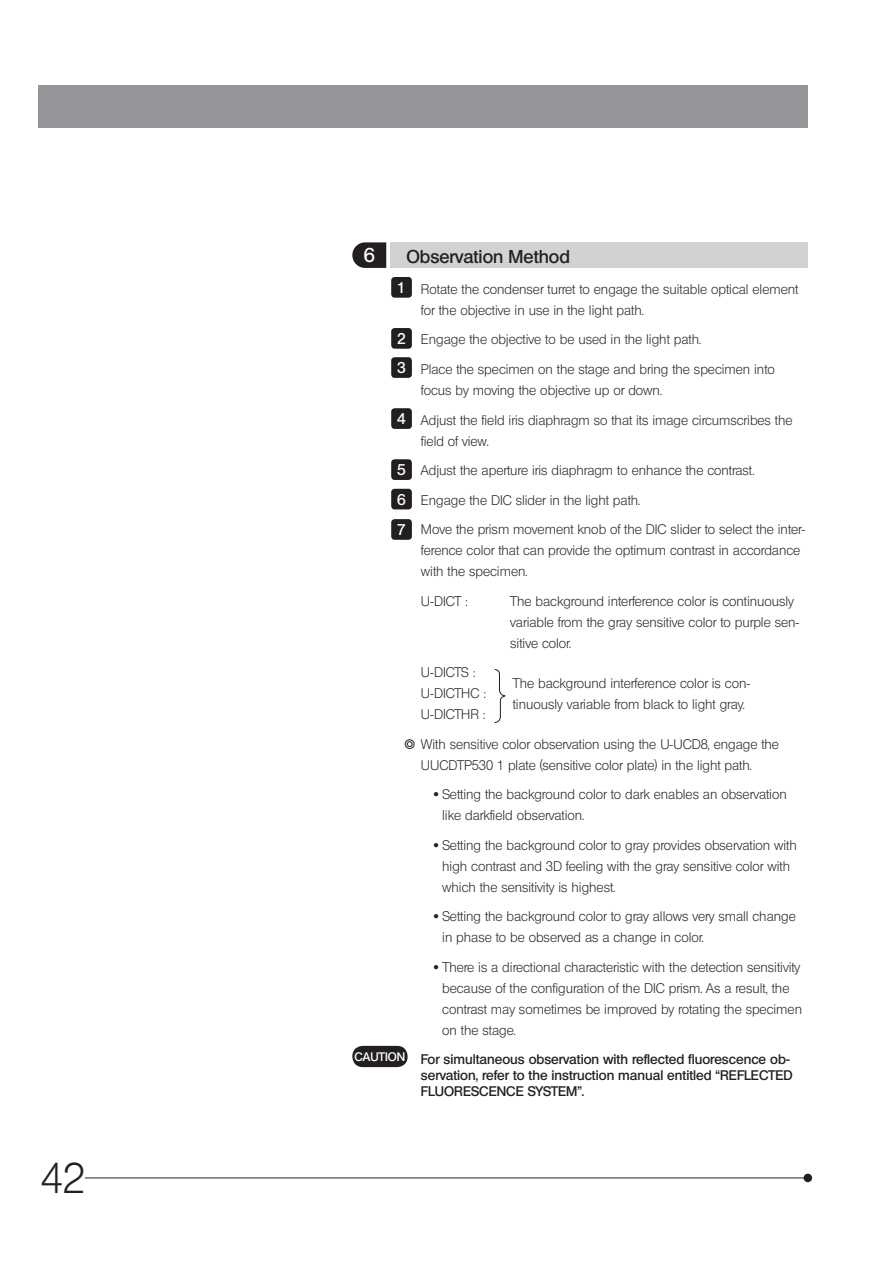
<style>
.page{position:relative;width:893px;height:1263px;background:#fff}
.page>*{position:absolute;margin:0;border:0;box-sizing:border-box;transform-origin:0 0}
.t1{font:42px "Olympus Leicht Normal";color:#231f20}
.t2{font:19.5px "Olympus Leicht Halbfett";color:#fff}
.t3{font:18px "Olympus Leicht Halbfett";color:#231f20}
.t4{font:15.15px/30px "Olympus Leicht Halbfett";color:#fff}
.t5{font:13.5px/21px "Olympus Leicht Normal";color:#231f20}
.t6{font:13.5px/16.2px "Olympus Leicht Halbfett";color:#231f20}
.t7{font:12px "Olympus Leicht Halbfett";color:#fff}
</style>
<div class="page">
<div style="left:804px;top:1174px;width:8px;height:8px;background:#231f20;border-radius:50%"></div>
<hr style="left:85px;top:1177px;width:723px;height:1px;background:#231f20">
<div style="left:38px;top:85px;width:770px;height:43px;background:#939598"></div>
<div style="left:391px;top:277px;width:21px;height:21px;background:#231f20;border-radius:3px"></div>
<div style="left:391px;top:328px;width:21px;height:21px;background:#231f20;border-radius:3px"></div>
<div style="left:391px;top:357px;width:21px;height:21px;background:#231f20;border-radius:3px"></div>
<div style="left:391px;top:408px;width:21px;height:21px;background:#231f20;border-radius:3px"></div>
<div style="left:391px;top:459px;width:21px;height:21px;background:#231f20;border-radius:3px"></div>
<div style="left:391px;top:489px;width:21px;height:20px;background:#231f20;border-radius:3px"></div>
<div style="left:391px;top:519px;width:21px;height:21px;background:#231f20;border-radius:3px"></div>
<svg style="left:495px;top:669px;width:10px;height:53px"></svg>
<div style="left:352px;top:1046px;width:55px;height:21px;background:#231f20;border-radius:11px"></div>
<div style="left:391px;top:242px;width:417px;height:26px;background:#d1d2d4"></div>
<svg style="left:352px;top:242px;width:34px;height:26px"></svg>
<h1 class="t1" style="left:41px;top:1153px;width:46px">42</h1>
<h2 class="t2" style="left:364px;top:244px;width:13px">6</h2>
<h3 class="t3" style="left:406px;top:245px;width:165px">Observation Method</h3>
<p class="t4" style="left:397px;top:272px;width:10px">1</p>
<p class="t4" style="left:397px;top:324px;width:10px;line-height:29.2px">2<br>3</p>
<p class="t4" style="left:397px;top:404px;width:10px">4</p>
<p class="t5" style="left:421px;top:279px;width:379px">Rotate the condenser turret to engage the suitable optical element for the objective in use in the light path.</p>
<p class="t5" style="left:421px;top:325px;width:355px;line-height:29.5px">Engage the objective to be used in the light path.<br>Place the specimen on the stage and bring the specimen into</p>
<p class="t5" style="left:421px;top:375px;width:373px;line-height:29.5px">focus by moving the objective up or down.<br>Adjust the field iris diaphragm so that its image circumscribes the</p>
<p class="t5" style="left:421px;top:426px;width:386px;line-height:29.5px">field of view.<br>Adjust the aperture iris diaphragm to enhance the contrast.<br>Engage the DIC slider in the light path.<br>Move the prism movement knob of the DIC slider to select the inter-</p>
<p class="t5" style="left:421px;top:540px;width:381px">ference color that can provide the optimum contrast in accordance with the specimen.</p>
<p class="t5" style="left:421px;top:590px;width:49px">U-DICT :</p>
<p class="t5" style="left:510px;top:590px;width:290px">The background interference color is continuously variable from the gray sensitive color to purple sen&shy;sitive color.</p>
<p class="t5" style="left:421px;top:662px;width:67px">U-DICTS :<br>U-DICTHC :<br>U-DICTHR :</p>
<p class="t5" style="left:421px;top:733px;width:360px;text-indent:-17px">} With sensitive color observation using the U-UCD8, engage the<br>UUCDTP530 1 plate (sensitive color plate) in the light path.</p>
<p class="t5" style="left:442px;top:784px;width:346px;text-indent:-9px">· Setting the background color to dark enables an observation like darkfield observation.</p>
<p class="t5" style="left:442px;top:834px;width:356px;text-indent:-9px">· Setting the background color to gray provides observation with high contrast and 3D feeling with the gray sensitive color with which the sensitivity is highest.</p>
<p class="t5" style="left:442px;top:906px;width:355px;text-indent:-9px">· Setting the background color to gray allows very small change in phase to be observed as a change in color.</p>
<p class="t5" style="left:442px;top:956px;width:361px;text-indent:-9px">· There is a directional characteristic with the detection sensitivity because of the configuration of the DIC prism. As a result, the contrast may sometimes be improved by rotating the specimen on the stage.</p>
<p class="t6" style="left:421px;top:1051px;width:373px">For simultaneous observation with reflected fluorescence ob&shy;servation, refer to the instruction manual entitled “REFLECTED<br>FLUORESCENCE SYSTEM”.</p>
<p class="t4" style="left:397px;top:455px;width:10px;text-align:justify">5<br>6<br>7</p>
<p class="t5" style="left:513px;top:672px;width:239px">The background interference color is con&shy;tinuously variable from black to light gray.</p>
<p class="t7" style="left:355px;top:1049px;width:52px">CAUTION</p>
</div>
